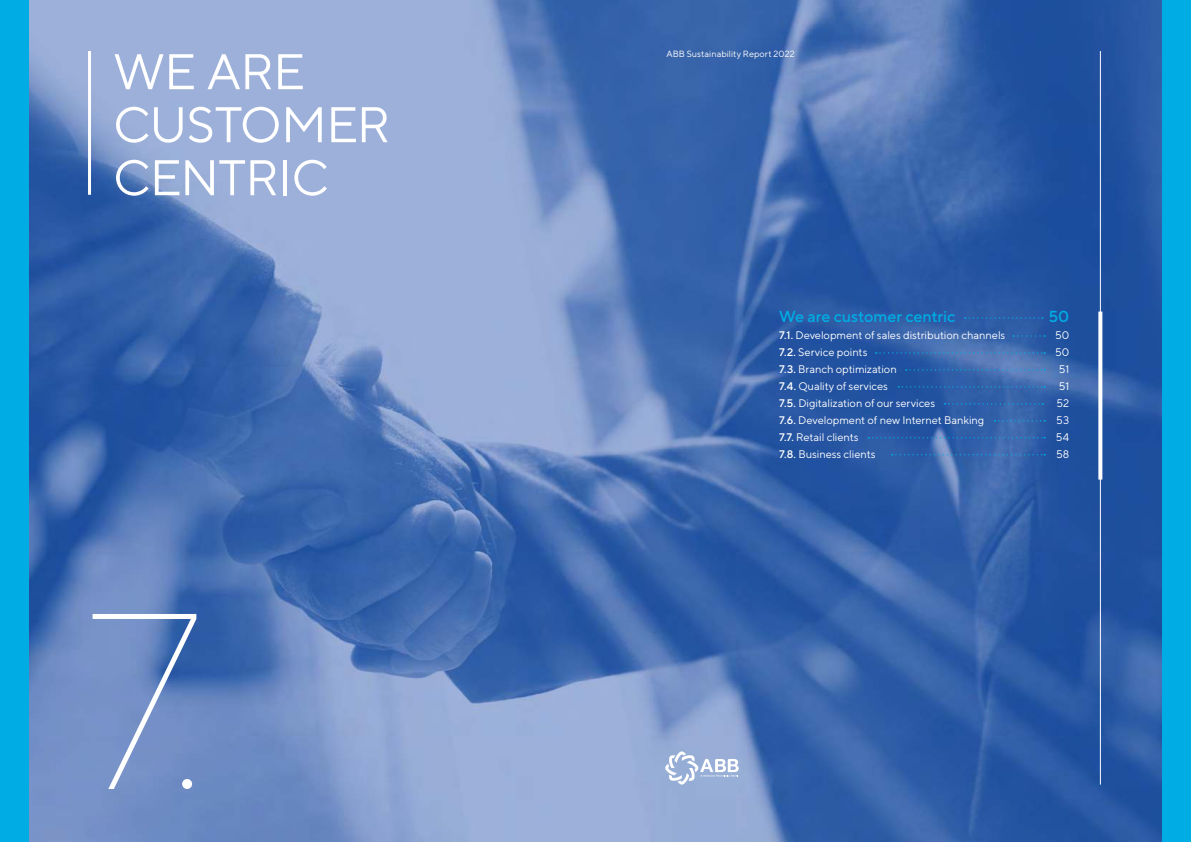
<style>
.page{position:relative;width:1191px;height:842px;background:#fff}
.page>*{position:absolute;margin:0;border:0;box-sizing:border-box;transform-origin:0 0}
.t1{font:100 250px "TT Norms Pro";color:#fff}
.t2{font:50px/53px "TT Norms Pro";letter-spacing:-.02em;color:#fff}
.t3{font:500 16px "TT Norms Pro";letter-spacing:-.005em;color:#00ace4}
.t4{font:11px "TT Norms Pro";color:#fff}
.t5{font:9px "TT Norms Pro";letter-spacing:.01em;color:#fff}
.s1{font-weight:500}
</style>
<div class="page">
<img style="left:28px;top:0;width:1134px;height:842px">
<hr style="left:88px;top:51px;width:3px;height:144px;background:#fff">
<hr style="left:1099px;top:51px;width:1px;height:734px;background:#fff">
<svg style="left:1098px;top:312px;width:4px;height:168px"></svg>
<svg style="left:964px;top:317px;width:79px;height:2px"></svg>
<svg style="left:875px;top:352px;width:170px;height:2px"></svg>
<svg style="left:1013px;top:335px;width:32px;height:2px"></svg>
<svg style="left:905px;top:369px;width:140px;height:2px"></svg>
<svg style="left:898px;top:386px;width:147px;height:2px"></svg>
<svg style="left:944px;top:403px;width:99px;height:2px"></svg>
<svg style="left:994px;top:420px;width:51px;height:1px"></svg>
<svg style="left:891px;top:454px;width:154px;height:1px"></svg>
<svg style="left:868px;top:437px;width:177px;height:1px"></svg>
<div style="left:0;top:0;width:28px;height:842px;background:#00ace4"></div>
<div style="left:1162px;top:0;width:29px;height:842px;background:#00ace4"></div>
<svg style="left:665px;top:751px;width:73px;height:34px"></svg>
<h2 class="t2" style="left:113px;top:50px;width:279px">WE ARE<br>CUSTOMER<br>CENTRIC</h2>
<h1 class="t1" style="left:85px;top:556px;width:126px">7.</h1>
<p class="t5" style="left:666px;top:51px;width:130px">ABB Sustainability Report 2022</p>
<h3 class="t3" style="left:779px;top:310px;width:178px">We are customer centric</h3>
<h3 class="t3" style="left:1048px;top:310px;width:22px">50</h3>
<p class="t4" style="left:779px;top:331px;width:228px"><span class="s1">7.1.</span> Development of sales distribution channels</p>
<p class="t4" style="left:1055px;top:331px;width:16px">50</p>
<p class="t4" style="left:779px;top:348px;width:90px"><span class="s1">7.2.</span> Service points</p>
<p class="t4" style="left:1055px;top:348px;width:16px">50</p>
<p class="t4" style="left:779px;top:365px;width:119px"><span class="s1">7.3.</span> Branch optimization</p>
<p class="t4" style="left:1059px;top:365px;width:12px">51</p>
<p class="t4" style="left:779px;top:382px;width:110px"><span class="s1">7.4.</span> Quality of services</p>
<p class="t4" style="left:1059px;top:382px;width:12px">51</p>
<p class="t4" style="left:779px;top:399px;width:157px"><span class="s1">7.5.</span> Digitalization of our services</p>
<p class="t4" style="left:1056px;top:399px;width:14px">52</p>
<p class="t4" style="left:779px;top:416px;width:207px"><span class="s1">7.6.</span> Development of new Internet Banking</p>
<p class="t4" style="left:1056px;top:416px;width:14px">53</p>
<p class="t4" style="left:779px;top:433px;width:81px"><span class="s1">7.7.</span> Retail clients</p>
<p class="t4" style="left:1056px;top:433px;width:15px">54</p>
<p class="t4" style="left:779px;top:450px;width:98px"><span class="s1">7.8.</span> Business clients</p>
<p class="t4" style="left:1056px;top:450px;width:15px">58</p>
</div>
